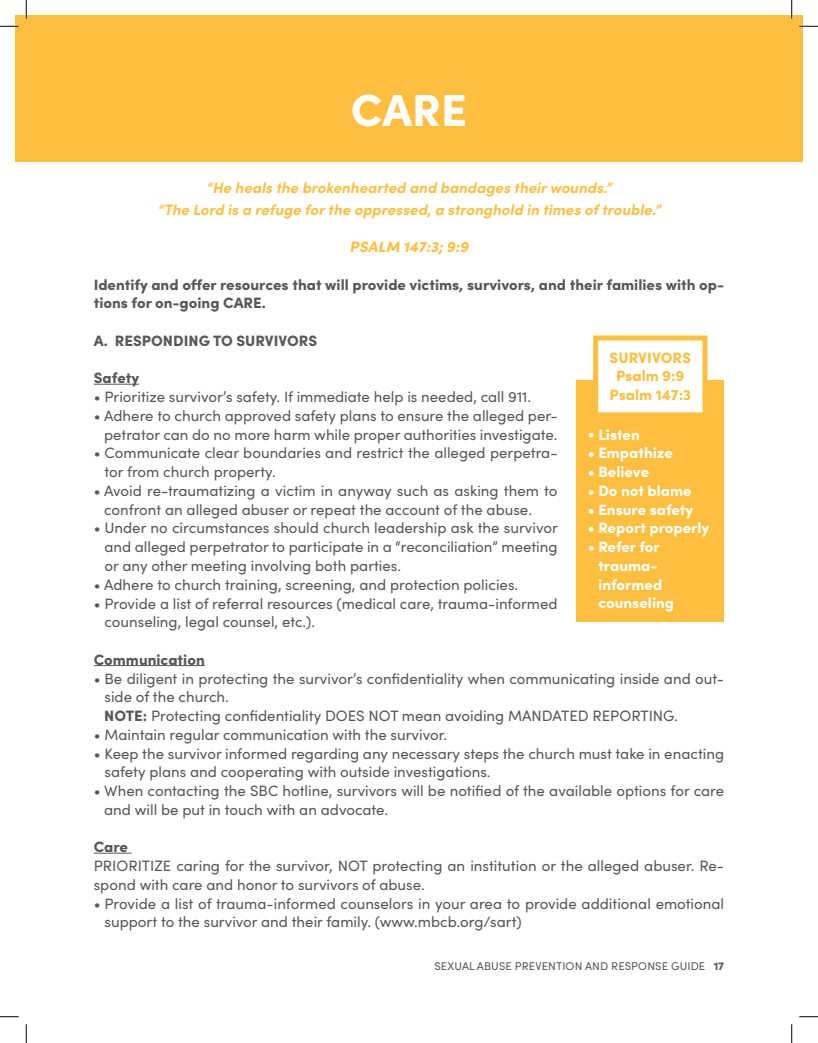
<style>
.page{position:relative;width:818px;height:1043px;background:#fff}
.page>*{position:absolute;margin:0;border:0;box-sizing:border-box;transform-origin:0 0}
.t1{font:900 45px "Sofia Pro";color:#fff}
.t2{font:15px/18.8px "Sofia Pro";color:#57585a}
.t3{font:900 15px/18.8px "Sofia Pro";color:#57585a}
.t4{font:italic 700 15px/21.2px "Sofia Pro";color:#febf3f;text-align:center}
.t5{font:900 15px/18.8px "Sofia Pro";color:#fff}
.t6{font:900 15px/18.8px "Sofia Pro";color:#febf3f;text-align:center}
.t7{font:italic 900 15px "Sofia Pro";letter-spacing:.005em;color:#febf3f}
.t8{font:11.25px "Sofia Pro";letter-spacing:.01em;color:#57585a}
.s1{font-weight:900}
</style>
<div class="page">
<div style="left:15px;top:15px;width:787px;height:146px;background:#febf3f"></div>
<hr style="left:94px;top:384px;width:45px;height:1px;background:#57585a">
<hr style="left:94px;top:665px;width:111px;height:1px;background:#57585a">
<hr style="left:94px;top:852px;width:38px;height:1px;background:#57585a">
<div style="left:576px;top:380px;width:148px;height:241px;background:#febf3f"></div>
<div style="left:595px;top:338px;width:110px;height:77px;background:#fff"></div>
<div style="left:593px;top:335px;width:114px;height:82px;border:5px solid #febf3f"></div>
<svg style="left:0;top:25px;width:19px;height:2px"></svg>
<svg style="left:799px;top:25px;width:19px;height:2px"></svg>
<svg style="left:0;top:1016px;width:19px;height:1px"></svg>
<svg style="left:799px;top:1016px;width:19px;height:1px"></svg>
<svg style="left:25px;top:0;width:2px;height:19px"></svg>
<svg style="left:25px;top:1024px;width:2px;height:18px"></svg>
<svg style="left:791px;top:0;width:1px;height:19px"></svg>
<svg style="left:791px;top:1024px;width:1px;height:18px"></svg>
<h1 class="t1" style="left:351px;top:75px;width:118px">CARE</h1>
<p class="t4" style="left:157px;top:176px;width:504px">“He heals the brokenhearted and bandages their wounds.”<br>“The Lord is a refuge for the oppressed, a stronghold in times of trouble.”</p>
<p class="t7" style="left:349px;top:235px;width:120px">PSALM 147:3; 9:9</p>
<p class="t3" style="left:94px;top:273px;width:631px">Identify and offer resources that will provide victims, survivors, and their families with op&shy;tions for on-going CARE.</p>
<p class="t3" style="left:94px;top:330px;width:225px">A. RESPONDING TO SURVIVORS</p>
<p class="t3" style="left:94px;top:367px;width:47px">Safety</p>
<p class="t2" style="left:94px;top:387px;width:439px">• Prioritize survivor’s safety. If immediate help is needed, call 911.</p>
<p class="t2" style="left:94px;top:405px;width:465px;text-align:right">• Adhere to church approved safety plans to ensure the alleged per&shy;petrator can do no more harm while proper authorities investigate.</p>
<p class="t2" style="left:104px;top:443px;width:454px;text-indent:-11px">• Communicate clear boundaries and restrict the alleged perpetra&shy;tor from church property.</p>
<p class="t2" style="left:104px;top:480px;width:455px;text-indent:-10px">• Avoid re-traumatizing a victim in anyway such as asking them to confront an alleged abuser or repeat the account of the abuse.</p>
<p class="t2" style="left:104px;top:518px;width:455px;text-align:justify;text-indent:-11px">• Under no circumstances should church leadership ask the survivor and alleged perpetrator to participate in a “reconciliation” meeting or any other meeting involving both parties.</p>
<p class="t2" style="left:94px;top:574px;width:426px">• Adhere to church training, screening, and protection policies.</p>
<p class="t2" style="left:104px;top:593px;width:454px;text-indent:-11px">• Provide a list of referral resources (medical care, trauma-informed counseling, legal counsel, etc.).</p>
<p class="t3" style="left:94px;top:648px;width:112px">Communication</p>
<p class="t2" style="left:104px;top:668px;width:621px;text-indent:-10px">• Be diligent in protecting the survivor’s confidentiality when communicating inside and out&shy;side of the church.<br><span class="s1">NOTE:</span> Protecting confidentiality DOES NOT mean avoiding MANDATED REPORTING.</p>
<p class="t2" style="left:94px;top:724px;width:355px">• Maintain regular communication with the survivor.</p>
<p class="t2" style="left:104px;top:743px;width:621px;text-indent:-11px">• Keep the survivor informed regarding any necessary steps the church must take in enacting safety plans and cooperating with outside investigations.</p>
<p class="t2" style="left:104px;top:780px;width:621px;text-indent:-10px">• When contacting the SBC hotline, survivors will be notified of the available options for care and will be put in touch with an advocate.</p>
<p class="t3" style="left:94px;top:836px;width:36px">Care</p>
<p class="t2" style="left:94px;top:855px;width:632px">PRIORITIZE caring for the survivor, NOT protecting an institution or the alleged abuser. Re&shy;spond with care and honor to survivors of abuse.</p>
<p class="t2" style="left:104px;top:893px;width:621px;text-indent:-11px">• Provide a list of trauma-informed counselors in your area to provide additional emotional support to the survivor and their family. (www.mbcb.org/sart)</p>
<p class="t6" style="left:609px;top:346px;width:83px">SURVIVORS<br>Psalm 9:9<br>Psalm 147:3</p>
<p class="t5" style="left:587px;top:423px;width:54px">• Listen</p>
<p class="t5" style="left:587px;top:442px;width:87px">• Empathize</p>
<p class="t5" style="left:587px;top:461px;width:63px">• Believe</p>
<p class="t5" style="left:587px;top:480px;width:105px">• Do not blame</p>
<p class="t5" style="left:587px;top:498px;width:107px">• Ensure safety</p>
<p class="t5" style="left:587px;top:517px;width:123px">• Report properly</p>
<p class="t5" style="left:598px;top:536px;width:77px;text-indent:-11px">• Refer for trauma&shy;informed counseling</p>
<p class="t8" style="left:434px;top:957px;width:291px">SEXUAL ABUSE PREVENTION AND RESPONSE GUIDE <span class="s1">17</span></p>
</div>
